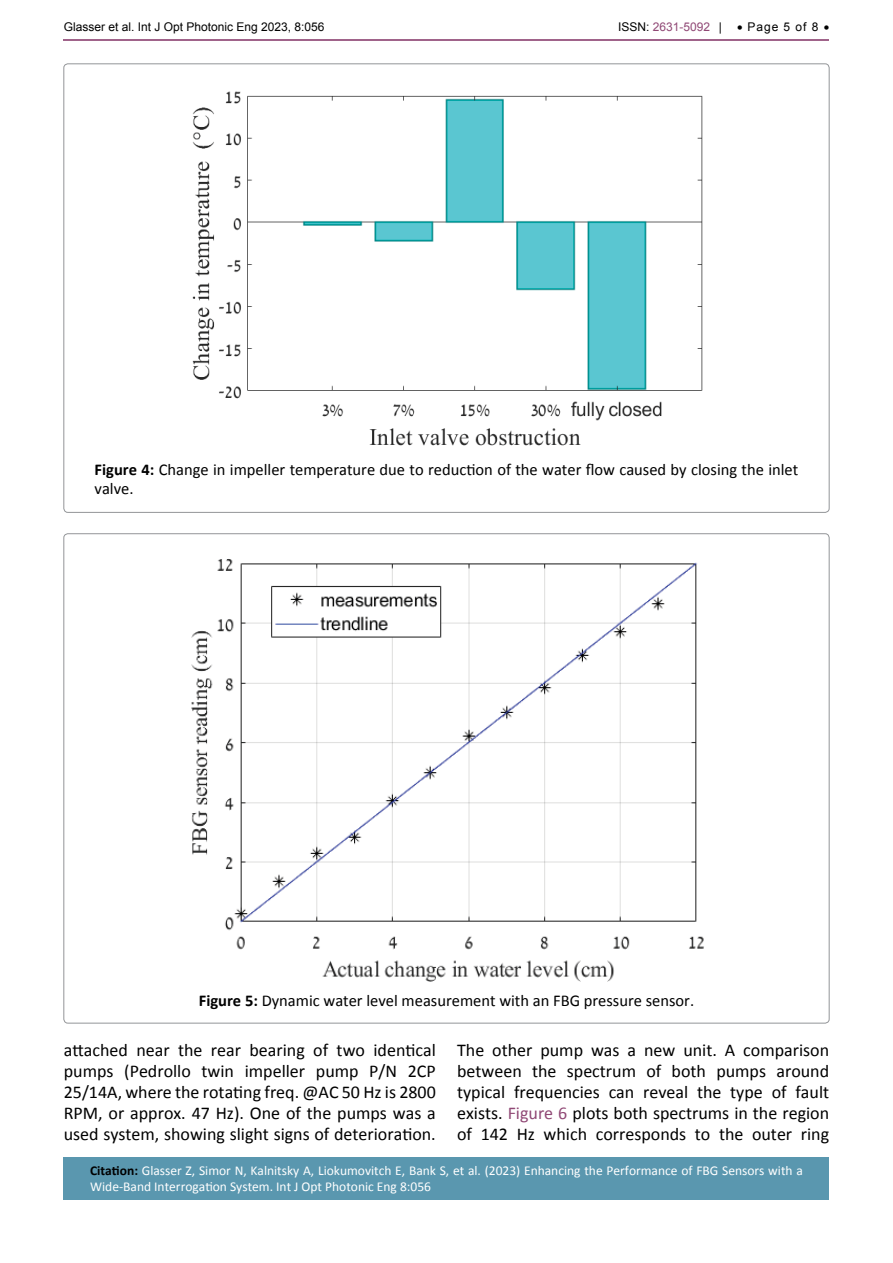
<style>
.page{position:relative;width:893px;height:1263px;background:#fff}
.page>*{position:absolute;margin:0;border:0;box-sizing:border-box;transform-origin:0 0}
.t1{font:18px/21px "Calibri";color:#000;text-align:justify}
.t2{font:16.5px/19.8px "Calibri";color:#000}
.t3{font:13.5px/16.2px "Calibri";color:#fff}
.t4{font:12px "Arial";color:#000}
.t5{font:12px "Arial";color:#904875}
.s1{color:#000}
.s2{font-weight:700}
.s3{color:#904875}
.s4{font-weight:700;color:#000}
</style>
<div class="page">
<hr style="left:64px;top:39px;width:765px;height:2px;background:#904875">
<div style="left:64px;top:1157px;width:765px;height:42px;background:#5a97af"></div>
<img style="left:192px;top:91px;width:511px;height:355px">
<img style="left:191px;top:559px;width:513px;height:422px">
<p class="t4" style="left:64px;top:18px;width:262px">Glasser et al. Int J Opt Photonic Eng 2023, 8:056</p>
<p class="t5" style="left:618px;top:18px;width:105px"><span class="s1">ISSN:</span> 2631-5092 <span class="s1">|</span></p>
<p class="t4" style="left:737px;top:18px;width:94px">• Page 5 of 8 •</p>
<p class="t2" style="left:95px;top:459px;width:705px"><span class="s2">Figure 4:</span> Change in impeller temperature due to reduction of the water flow caused by closing the inlet valve.</p>
<p class="t2" style="left:199px;top:991px;width:497px"><span class="s2">Figure 5:</span> Dynamic water level measurement with an FBG pressure sensor.</p>
<p class="t1" style="left:457px;top:1040px;width:374px">The other pump was a new unit. A comparison between the spectrum of both pumps around typical frequencies can reveal the type of fault exists. <span class="s3">Figure 6</span> plots both spectrums in the region of 142 Hz which corresponds to the outer ring</p>
<p class="t1" style="left:64px;top:1040px;width:374px">attached near the rear bearing of two identical pumps (Pedrollo twin impeller pump P/N 2CP 25/14A, where the rotating freq. @AC 50 Hz is 2800<br>RPM, or approx. 47 Hz). One of the pumps was a used system, showing slight signs of deterioration.</p>
<p class="t3" style="left:90px;top:1162px;width:714px"><span class="s4">Citation:</span> Glasser Z, Simor N, Kalnitsky A, Liokumovitch E, Bank S, et al. (2023) Enhancing the Performance of FBG Sensors with a<br>Wide-Band Interrogation System. Int J Opt Photonic Eng 8:056</p>
</div>
